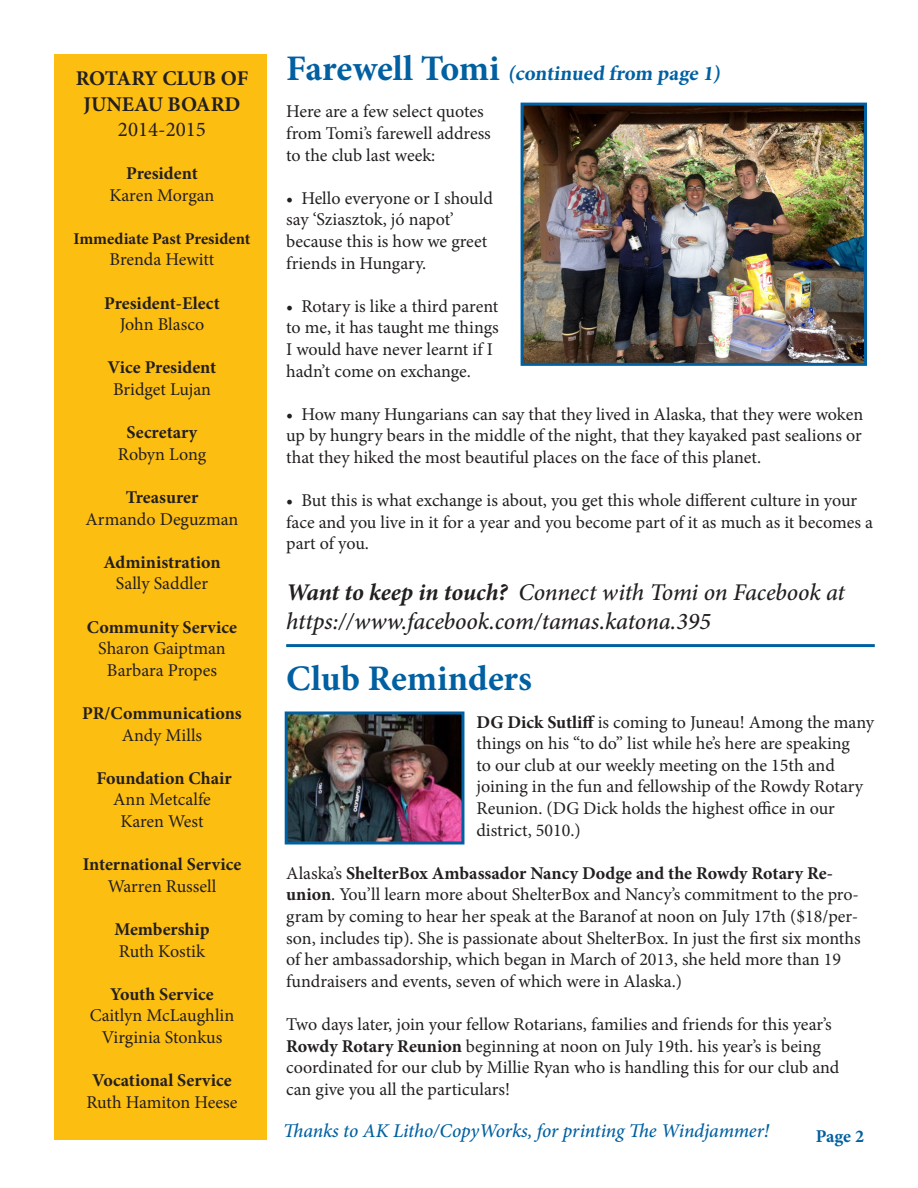
<style>
.page{position:relative;width:918px;height:1188px;background:#fff}
.page>*{position:absolute;margin:0;border:0;box-sizing:border-box;transform-origin:0 0}
.t1{font:700 36px "Minion Pro";color:#0060a1}
.t2{font:italic 500 24px/28.8px "Minion Pro";letter-spacing:-.005em;color:#231f20}
.t3{font:700 21px "Minion Pro";color:#0060a1}
.t4{font:700 21px/25.2px "Minion Pro";color:#231f20;text-align:center}
.t5{font:21px "Minion Pro";color:#231f20}
.t6{font:italic 500 19.5px "Minion Pro";letter-spacing:-.01em;color:#0060a1}
.t7{font:18px/21.6px "Minion Pro";letter-spacing:-.005em;color:#231f20}
.t8{font:700 18px "Minion Pro";color:#231f20}
.t9{font:700 18px "Minion Pro";color:#0060a1}
.t10{font:700 16.5px "Minion Pro";letter-spacing:-.005em;color:#231f20}
.s1{font-size:36px}
.s2{font-weight:700}
</style>
<div class="page">
<div style="left:54px;top:54px;width:212px;height:1085px;background:#fdbe12"></div>
<hr style="left:286px;top:644px;width:589px;height:3px;background:#0060a1">
<img style="left:289px;top:715px;width:171px;height:125px">
<div style="left:285px;top:711px;width:179px;height:133px;border:3px solid #0060a1"></div>
<img style="left:525px;top:107px;width:338px;height:255px">
<div style="left:521px;top:103px;width:346px;height:263px;border:3px solid #0060a1"></div>
<p class="t4" style="left:76px;top:66px;width:174px">ROTARY CLUB OF<br>JUNEAU BOARD</p>
<p class="t5" style="left:118px;top:115px;width:90px">2014-2015</p>
<p class="t8" style="left:126px;top:161px;width:73px">President</p>
<p class="t7" style="left:110px;top:184px;width:106px">Karen Morgan</p>
<p class="t10" style="left:73px;top:227px;width:179px">Immediate Past President</p>
<p class="t7" style="left:110px;top:249px;width:106px">Brenda Hewitt</p>
<p class="t8" style="left:104px;top:290px;width:117px">President-Elect</p>
<p class="t7" style="left:120px;top:314px;width:86px">John Blasco</p>
<p class="t8" style="left:108px;top:355px;width:110px">Vice President</p>
<p class="t7" style="left:113px;top:379px;width:99px">Bridget Lujan</p>
<p class="t8" style="left:127px;top:420px;width:72px">Secretary</p>
<p class="t7" style="left:118px;top:443px;width:90px">Robyn Long</p>
<p class="t8" style="left:126px;top:485px;width:74px">Treasurer</p>
<p class="t7" style="left:86px;top:508px;width:154px">Armando Deguzman</p>
<p class="t8" style="left:103px;top:549px;width:119px">Administration</p>
<p class="t7" style="left:116px;top:573px;width:94px">Sally Saddler</p>
<p class="t8" style="left:87px;top:614px;width:152px">Community Service</p>
<p class="t7" style="left:98px;top:638px;width:129px">Sharon Gaiptman</p>
<p class="t7" style="left:107px;top:659px;width:112px">Barbara Propes</p>
<p class="t8" style="left:82px;top:701px;width:161px">PR/Communications</p>
<p class="t7" style="left:122px;top:724px;width:82px">Andy Mills</p>
<p class="t8" style="left:96px;top:765px;width:137px">Foundation Chair</p>
<p class="t7" style="left:113px;top:789px;width:99px">Ann Metcalfe</p>
<p class="t7" style="left:120px;top:811px;width:85px">Karen West</p>
<p class="t8" style="left:83px;top:852px;width:160px">International Service</p>
<p class="t7" style="left:108px;top:875px;width:110px">Warren Russell</p>
<p class="t8" style="left:114px;top:917px;width:97px">Membership</p>
<p class="t7" style="left:119px;top:940px;width:88px">Ruth Kostik</p>
<p class="t8" style="left:110px;top:981px;width:105px">Youth Service</p>
<p class="t7" style="left:90px;top:1005px;width:146px">Caitlyn McLaughlin</p>
<p class="t7" style="left:102px;top:1027px;width:122px">Virginia Stonkus</p>
<p class="t8" style="left:92px;top:1068px;width:141px">Vocational Service</p>
<p class="t7" style="left:86px;top:1091px;width:153px">Ruth Hamiton Heese</p>
<p class="t3" style="left:286px;top:58px;width:439px"><span class="s1">Fa re wel l Tom i</span> (continued from page 1)</p>
<p class="t7" style="left:286px;top:101px;width:206px">Here are a few select quotes from Tomi’s farewell address to the club last week:</p>
<p class="t7" style="left:286px;top:187px;width:208px">• Hello everyone or I should say ‘Sziasztok, jó napot’ because this is how we greet friends in Hungary.</p>
<p class="t7" style="left:286px;top:295px;width:214px">• Rotary is like a third parent to me, it has taught me things<br>I would have never learnt if I hadn’t come on exchange.</p>
<p class="t7" style="left:286px;top:403px;width:579px;text-align:justify">• How many Hungarians can say that they lived in Alaska, that they were woken up by hungry bears in the middle of the night, that they kayaked past sealions or that they hiked the most beautiful places on the face of this planet.</p>
<p class="t7" style="left:286px;top:490px;width:588px">• But this is what exchange is about, you get this whole different culture in your face and you live in it for a year and you become part of it as much as it becomes a part of you.</p>
<p class="t2" style="left:286px;top:578px;width:560px"><span class="s2">Want to keep in touch?</span> Connect with Tomi on Facebook at https://www.facebook.com/tamas.katona.395</p>
<p class="t1" style="left:286px;top:653px;width:247px">Club Reminders</p>
<p class="t7" style="left:476px;top:711px;width:399px"><span class="s2">DG Dick Sutliff</span> is coming to Juneau! Among the many things on his “to do” list while he’s here are speaking<br>to our club at our weekly meeting on the 15th and joining in the fun and fellowship of the Rowdy Rotary Reunion. (DG Dick holds the highest office in our district, 5010.)</p>
<p class="t7" style="left:286px;top:862px;width:576px">Alaska’s <span class="s2">ShelterBox Ambassador Nancy Dodge and the Rowdy Rotary Re&shy;union</span>. You’ll learn more about ShelterBox and Nancy’s commitment to the pro&shy;gram by coming to hear her speak at the Baranof at noon on July 17th ($18/per&shy;son, includes tip). She is passionate about ShelterBox. In just the first six months of her ambassadorship, which began in March of 2013, she held more than 19 fundraisers and events, seven of which were in Alaska.)</p>
<p class="t7" style="left:286px;top:1014px;width:547px">Two days later, join your fellow Rotarians, families and friends for this year’s</p>
<p class="t7" style="left:286px;top:1035px;width:536px"><span class="s2">Rowdy Rotary Reunion</span> beginning at noon on July 19th. his year’s is being</p>
<p class="t7" style="left:286px;top:1057px;width:555px">coordinated for our club by Millie Ryan who is handling this for our club and</p>
<p class="t7" style="left:286px;top:1078px;width:225px">can give you all the particulars!</p>
<p class="t6" style="left:283px;top:1117px;width:487px">Thanks to AK Litho/CopyWorks, for printing The Windjammer!</p>
<p class="t9" style="left:816px;top:1123px;width:50px">Page 2</p>
</div>
